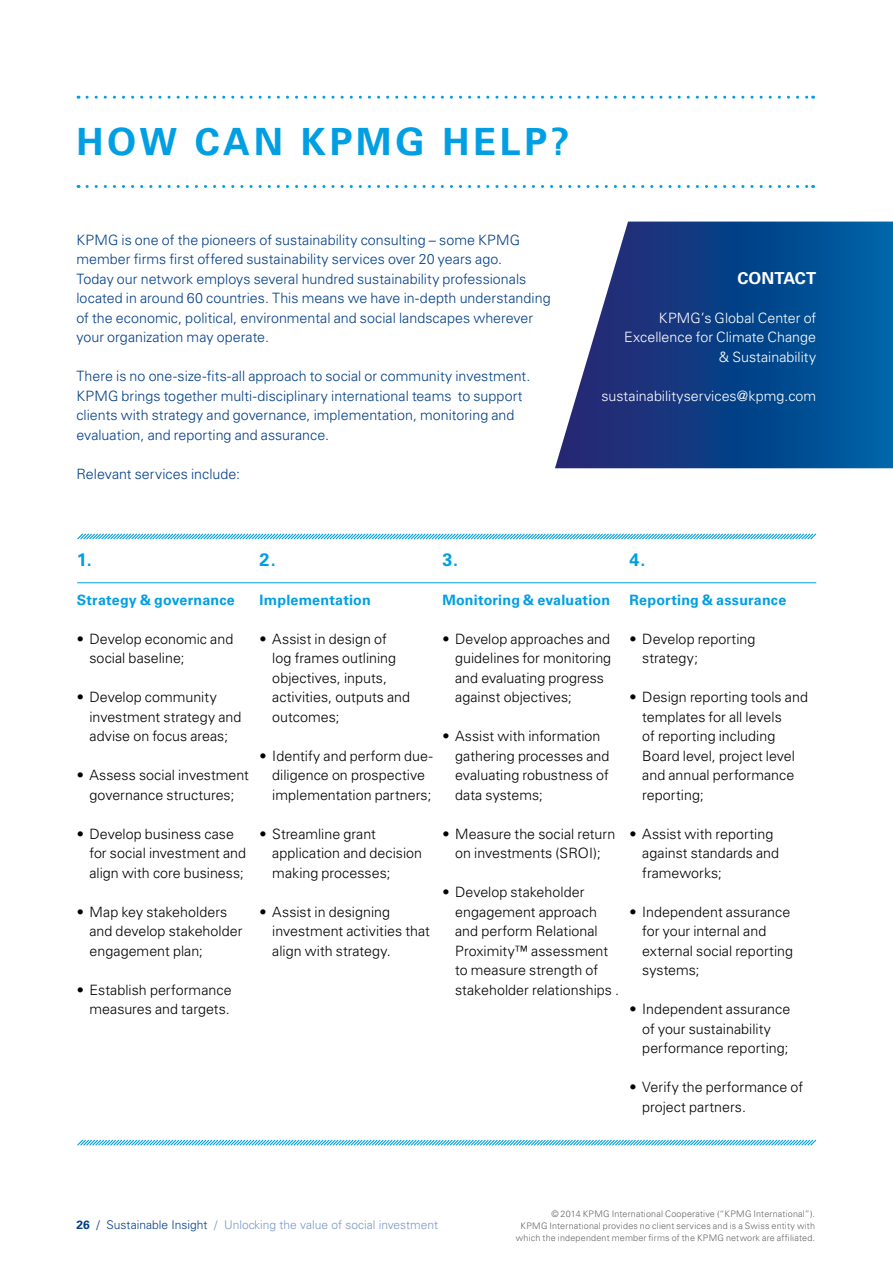
<style>
.page{position:relative;width:893px;height:1263px;background:#fff}
.page>*{position:absolute;margin:0;border:0;box-sizing:border-box;transform-origin:0 0}
.Intro_heading{font:700 37.5px "Univers LT Std";letter-spacing:.095em;color:#009fe3}
.Bodycopy_9_5pt{font:700 18px "Univers LT Std";color:#009fe3}
.Bodycopy_9_5pt-2{font:700 16.5px "Univers LT Std";letter-spacing:.005em;color:#fff}
.t1{font:300 14.25px/19.5px "Univers LT Std";color:#000}
.Bodycopy_9_5pt-3{font:300 14.25px/19.5px "Univers LT Std";color:#033f86}
.Bodycopy_9_5pt-4{font:300 14.25px/19.5px "Univers LT Std";letter-spacing:.005em;color:#fff;text-align:right}
.Bodycopy_9_5pt-5{font:700 14.25px "Univers LT Std";letter-spacing:.015em;color:#009fe3}
.t2{font:300 12px "Univers LT Std";color:#7b97c9}
.t3{font:300 9px/12px "Univers LT Std";letter-spacing:.02em;color:#646363;text-align:right}
.s1{font-weight:700;color:#033f86}
.s2{color:#033f86}
</style>
<div class="page">
<svg style="left:87px;top:185px;width:727px;height:3px"></svg>
<svg style="left:87px;top:96px;width:727px;height:3px"></svg>
<svg style="left:77px;top:533px;width:740px;height:7px"></svg>
<hr style="left:77px;top:582px;width:739px;height:1px;background:#009fe3">
<svg style="left:77px;top:1139px;width:740px;height:7px"></svg>
<svg style="left:555px;top:222px;width:338px;height:246px;background:#255897"></svg>
<p class="Intro_heading" style="left:77px;top:120px;width:494px">HOW CAN KPMG HELP?</p>
<p class="Bodycopy_9_5pt-3" style="left:76px;top:230px;width:476px">KPMG is one of the pioneers of sustainability consulting – some KPMG member firms first offered sustainability services over 20 years ago.<br>Today our network employs several hundred sustainability professionals located in around 60 countries. This means we have in-depth understanding of the economic, political, environmental and social landscapes wherever your organization may operate.</p>
<p class="Bodycopy_9_5pt-3" style="left:76px;top:366px;width:455px">There is no one-size-fits-all approach to social or community investment.<br>KPMG brings together multi-disciplinary international teams to support clients with strategy and governance, implementation, monitoring and evaluation, and reporting and assurance.</p>
<p class="Bodycopy_9_5pt-3" style="left:76px;top:464px;width:165px">Relevant services include:</p>
<p class="Bodycopy_9_5pt-2" style="left:737px;top:268px;width:80px">CONTACT</p>
<p class="Bodycopy_9_5pt-4" style="left:624px;top:308px;width:194px">KPMG’s Global Center of<br>Excellence for Climate Change &amp; Sustainability</p>
<p class="Bodycopy_9_5pt-4" style="left:601px;top:386px;width:216px">sustainabilityservices@kpmg.com</p>
<p class="Bodycopy_9_5pt" style="left:77px;top:549px;width:17px">1.</p>
<p class="Bodycopy_9_5pt" style="left:260px;top:549px;width:18px">2.</p>
<p class="Bodycopy_9_5pt" style="left:442px;top:549px;width:17px">3.</p>
<p class="Bodycopy_9_5pt" style="left:629px;top:549px;width:17px">4.</p>
<p class="Bodycopy_9_5pt-5" style="left:77px;top:591px;width:160px">Strategy &amp; governance</p>
<p class="Bodycopy_9_5pt-5" style="left:260px;top:591px;width:113px">Implementation</p>
<p class="Bodycopy_9_5pt-5" style="left:442px;top:591px;width:169px">Monitoring &amp; evaluation</p>
<p class="Bodycopy_9_5pt-5" style="left:629px;top:591px;width:158px">Reporting &amp; assurance</p>
<p class="t1" style="left:89px;top:629px;width:145px;text-indent:-13px">• Develop economic and social baseline;</p>
<p class="t1" style="left:89px;top:687px;width:153px;text-indent:-13px">• Develop community investment strategy and advise on focus areas;</p>
<p class="t1" style="left:77px;top:765px;width:174px;text-align:center">• Assess social investment governance structures;</p>
<p class="t1" style="left:89px;top:824px;width:158px;text-indent:-13px">• Develop business case for social investment and align with core business;</p>
<p class="t1" style="left:89px;top:902px;width:155px;text-indent:-13px">• Map key stakeholders and develop stakeholder engagement plan;</p>
<p class="t1" style="left:77px;top:980px;width:156px;text-align:right">• Establish performance measures and targets.</p>
<p class="t1" style="left:272px;top:629px;width:139px;text-indent:-13px">• Assist in design of<br>log frames outlining objectives, inputs, activities, outputs and outcomes;</p>
<p class="t1" style="left:272px;top:746px;width:162px;text-indent:-13px">• Identify and perform due&shy;diligence on prospective implementation partners;</p>
<p class="t1" style="left:272px;top:824px;width:151px;text-indent:-13px">• Streamline grant application and decision making processes;</p>
<p class="t1" style="left:272px;top:902px;width:159px;text-indent:-13px">• Assist in designing investment activities that align with strategy.</p>
<p class="t1" style="left:455px;top:629px;width:158px;text-indent:-13px">• Develop approaches and guidelines for monitoring and evaluating progress against objectives;</p>
<p class="t1" style="left:455px;top:726px;width:156px;text-indent:-13px">• Assist with information gathering processes and evaluating robustness of data systems;</p>
<p class="t1" style="left:442px;top:824px;width:174px;text-align:center">• Measure the social return on investments (SROI);</p>
<p class="t1" style="left:455px;top:882px;width:166px;text-indent:-13px">• Develop stakeholder engagement approach and perform Relational<br>Proximity™ assessment to measure strength of stakeholder relationships .</p>
<p class="t1" style="left:642px;top:629px;width:115px;text-indent:-13px">• Develop reporting strategy;</p>
<p class="t1" style="left:642px;top:687px;width:167px;text-indent:-13px">• Design reporting tools and templates for all levels<br>of reporting including<br>Board level, project level and annual performance reporting;</p>
<p class="t1" style="left:642px;top:824px;width:138px;text-indent:-13px">• Assist with reporting against standards and frameworks;</p>
<p class="t1" style="left:642px;top:902px;width:152px;text-indent:-13px">• Independent assurance for your internal and external social reporting systems;</p>
<p class="t1" style="left:642px;top:999px;width:149px;text-indent:-13px">• Independent assurance of your sustainability performance reporting;</p>
<p class="t1" style="left:642px;top:1077px;width:162px;text-indent:-13px">• Verify the performance of project partners.</p>
<p class="t2" style="left:77px;top:1217px;width:363px"><span class="s1">26</span> <span class="s2">/ Sustainable Insight</span> / Unlocking the value of social investment</p>
<p class="t3" style="left:516px;top:1208px;width:301px">© 2014 KPMG International Cooperative (“KPMG International”).<br>KPMG International provides no client services and is a Swiss entity with which the independent member firms of the KPMG network are affiliated.</p>
</div>
